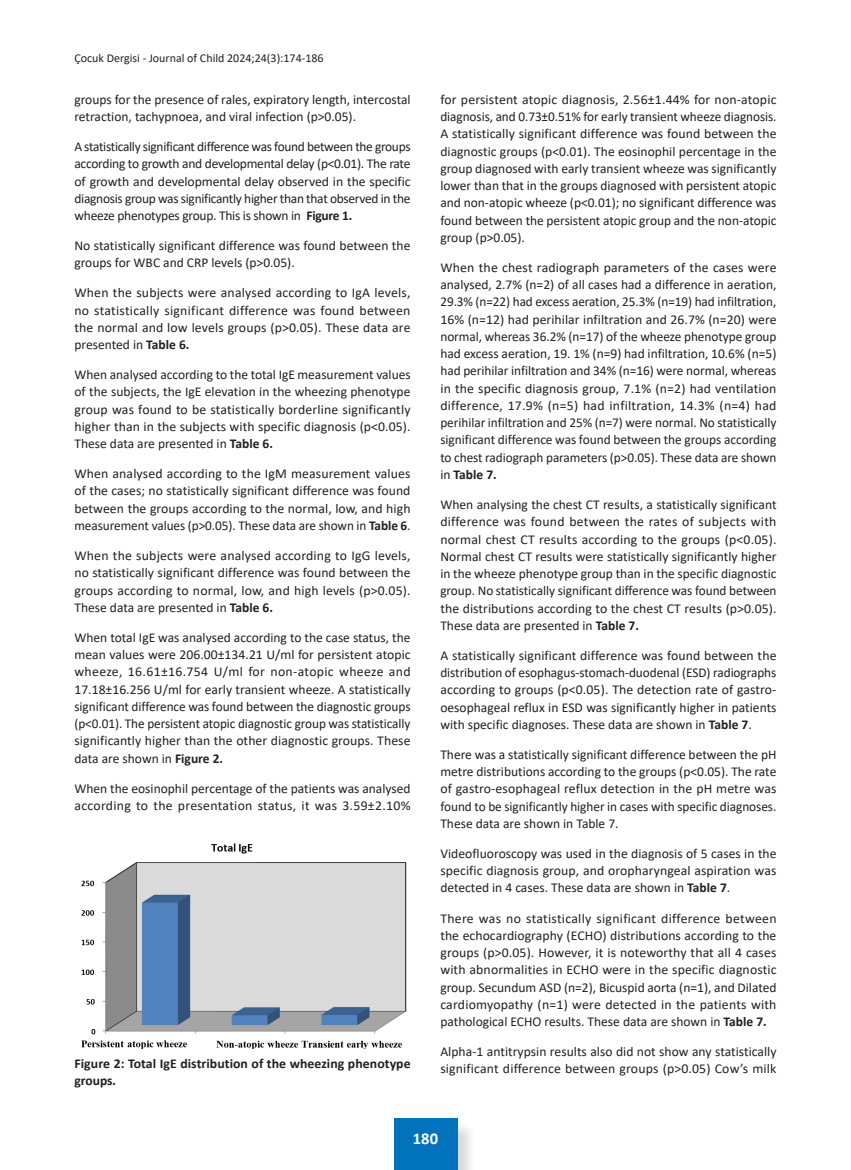
<style>
.page{position:relative;width:851px;height:1170px;background:#fff}
.page>*{position:absolute;margin:0;border:0;box-sizing:border-box;transform-origin:0 0}
.t1{font:700 16.5px "Calibri";color:#fff}
.Ana_metin{font:13.5px/17.2px "Calibri";color:#231f20;text-align:justify}
.Ana_metin-2{font:700 13.5px/17.2px "Calibri";letter-spacing:.005em;color:#231f20}
.t2{font:12px "Calibri";color:#231f20}
.s1{font-weight:700}
</style>
<div class="page">
<div style="left:396px;top:1121px;width:80px;height:48px;background:#231f20;opacity:.16"></div>
<div style="left:393px;top:1118px;width:64px;height:51px;background:#0073bc"></div>
<img style="left:81px;top:843px;width:326px;height:206px">
<p class="t2" style="left:74px;top:50px;width:251px">Çocuk Dergisi - Journal of Child 2024;24(3):174-186</p>
<p class="Ana_metin" style="left:74px;top:90px;width:337px">groups for the presence of rales, expiratory length, intercostal retraction, tachypnoea, and viral infection (p&gt;0.05).</p>
<p class="Ana_metin" style="left:74px;top:137px;width:337px">A statistically significant difference was found between the groups according to growth and developmental delay (p&lt;0.01). The rate of growth and developmental delay observed in the specific diagnosis group was significantly higher than that observed in the wheeze phenotypes group. This is shown in <span class="s1">Figure 1.</span></p>
<p class="Ana_metin" style="left:74px;top:236px;width:337px">No statistically significant difference was found between the groups for WBC and CRP levels (p&gt;0.05).</p>
<p class="Ana_metin" style="left:74px;top:284px;width:337px">When the subjects were analysed according to IgA levels, no statistically significant difference was found between the normal and low levels groups (p&gt;0.05). These data are presented in <span class="s1">Table 6.</span></p>
<p class="Ana_metin" style="left:74px;top:365px;width:337px">When analysed according to the total IgE measurement values of the subjects, the IgE elevation in the wheezing phenotype group was found to be statistically borderline significantly higher than in the subjects with specific diagnosis (p&lt;0.05).<br>These data are presented in <span class="s1">Table 6.</span></p>
<p class="Ana_metin" style="left:74px;top:465px;width:337px">When analysed according to the IgM measurement values of the cases; no statistically significant difference was found between the groups according to the normal, low, and high measurement values (p&gt;0.05). These data are shown in <span class="s1">Table 6</span>.</p>
<p class="Ana_metin" style="left:74px;top:546px;width:337px">When the subjects were analysed according to IgG levels, no statistically significant difference was found between the groups according to normal, low, and high levels (p&gt;0.05).<br>These data are presented in <span class="s1">Table 6.</span></p>
<p class="Ana_metin" style="left:74px;top:628px;width:337px">When total IgE was analysed according to the case status, the mean values were 206.00±134.21 U/ml for persistent atopic wheeze, 16.61±16.754 U/ml for non-atopic wheeze and 17.18±16.256 U/ml for early transient wheeze. A statistically significant difference was found between the diagnostic groups (p&lt;0.01). The persistent atopic diagnostic group was statistically significantly higher than the other diagnostic groups. These data are shown in <span class="s1">Figure 2.</span></p>
<p class="Ana_metin" style="left:74px;top:779px;width:337px">When the eosinophil percentage of the patients was analysed according to the presentation status, it was 3.59±2.10%</p>
<p class="Ana_metin-2" style="left:74px;top:1054px;width:337px">Figure 2: Total IgE distribution of the wheezing phenotype groups.</p>
<p class="Ana_metin" style="left:440px;top:90px;width:337px">for persistent atopic diagnosis, 2.56±1.44% for non-atopic diagnosis, and 0.73±0.51% for early transient wheeze diagnosis.<br>A statistically significant difference was found between the diagnostic groups (p&lt;0.01). The eosinophil percentage in the group diagnosed with early transient wheeze was significantly lower than that in the groups diagnosed with persistent atopic and non-atopic wheeze (p&lt;0.01); no significant difference was found between the persistent atopic group and the non-atopic group (p&gt;0.05).</p>
<p class="Ana_metin" style="left:440px;top:258px;width:337px">When the chest radiograph parameters of the cases were analysed, 2.7% (n=2) of all cases had a difference in aeration, 29.3% (n=22) had excess aeration, 25.3% (n=19) had infiltration, 16% (n=12) had perihilar infiltration and 26.7% (n=20) were normal, whereas 36.2% (n=17) of the wheeze phenotype group had excess aeration, 19. 1% (n=9) had infiltration, 10.6% (n=5) had perihilar infiltration and 34% (n=16) were normal, whereas in the specific diagnosis group, 7.1% (n=2) had ventilation difference, 17.9% (n=5) had infiltration, 14.3% (n=4) had perihilar infiltration and 25% (n=7) were normal. No statistically significant difference was found between the groups according to chest radiograph parameters (p&gt;0.05). These data are shown in <span class="s1">Table 7.</span></p>
<p class="Ana_metin" style="left:440px;top:495px;width:337px">When analysing the chest CT results, a statistically significant difference was found between the rates of subjects with normal chest CT results according to the groups (p&lt;0.05).<br>Normal chest CT results were statistically significantly higher in the wheeze phenotype group than in the specific diagnostic group. No statistically significant difference was found between the distributions according to the chest CT results (p&gt;0.05).<br>These data are presented in <span class="s1">Table 7.</span></p>
<p class="Ana_metin" style="left:440px;top:646px;width:337px">A statistically significant difference was found between the distribution of esophagus-stomach-duodenal (ESD) radiographs according to groups (p&lt;0.05). The detection rate of gastro&shy;oesophageal reflux in ESD was significantly higher in patients with specific diagnoses. These data are shown in <span class="s1">Table 7</span>.</p>
<p class="Ana_metin" style="left:440px;top:745px;width:337px">There was a statistically significant difference between the pH metre distributions according to the groups (p&lt;0.05). The rate of gastro-esophageal reflux detection in the pH metre was found to be significantly higher in cases with specific diagnoses.<br>These data are shown in Table 7.</p>
<p class="Ana_metin" style="left:440px;top:844px;width:337px">Videofluoroscopy was used in the diagnosis of 5 cases in the specific diagnosis group, and oropharyngeal aspiration was detected in 4 cases. These data are shown in <span class="s1">Table 7</span>.</p>
<p class="Ana_metin" style="left:440px;top:909px;width:337px">There was no statistically significant difference between the echocardiography (ECHO) distributions according to the groups (p&gt;0.05). However, it is noteworthy that all 4 cases with abnormalities in ECHO were in the specific diagnostic group. Secundum ASD (n=2), Bicuspid aorta (n=1), and Dilated cardiomyopathy (n=1) were detected in the patients with pathological ECHO results. These data are shown in <span class="s1">Table 7.</span></p>
<p class="Ana_metin" style="left:440px;top:1042px;width:337px">Alpha-1 antitrypsin results also did not show any statistically significant difference between groups (p&gt;0.05) Cow’s milk</p>
<p class="t1" style="left:413px;top:1126px;width:27px">180</p>
</div>
